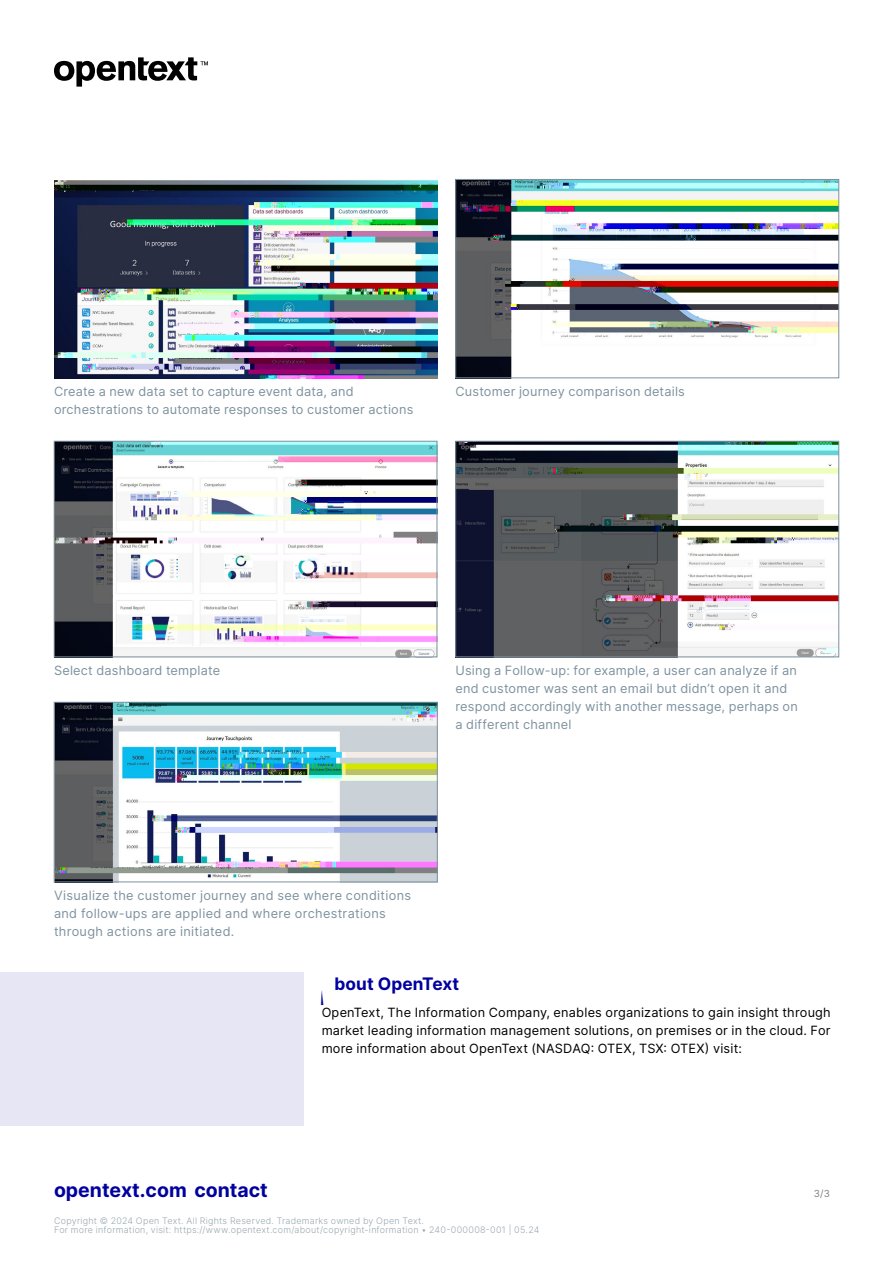
<style>
.page{position:relative;width:893px;height:1263px;background:#fff}
.page>*{position:absolute;margin:0;border:0;box-sizing:border-box;transform-origin:0 0}
.t1{font:700 19.5px "Inter";color:#00009f}
.t2{font:700 17.25px "Inter";letter-spacing:.005em;color:#00009f}
.t3{font:12.75px/18px "Inter";letter-spacing:.015em;color:#7e929f}
.t4{font:12.75px/18px "Inter";letter-spacing:.015em;color:#000;text-align:justify}
.t5{font:9.75px "Inter";color:#808080}
.t6{font:300 9px/9px "Inter";letter-spacing:.025em;color:#98a8b2}
</style>
<div class="page">
<svg style="left:54px;top:57px;width:154px;height:30px"></svg>
<img style="left:54px;top:180px;width:383px;height:198px">
<img style="left:56px;top:443px;width:379px;height:212px">
<div style="left:54px;top:441px;width:383px;height:216px;border:1px solid #7e929f"></div>
<img style="left:56px;top:704px;width:379px;height:176px">
<div style="left:54px;top:702px;width:383px;height:180px;border:1px solid #7e929f"></div>
<img style="left:457px;top:181px;width:380px;height:195px">
<div style="left:455px;top:179px;width:384px;height:199px;border:1px solid #7e929f"></div>
<img style="left:457px;top:443px;width:380px;height:212px">
<div style="left:455px;top:441px;width:384px;height:216px;border:1px solid #7e929f"></div>
<div style="left:0;top:972px;width:304px;height:153px;background:#e6e6f5"></div>
<p class="t3" style="left:54px;top:382px;width:361px">Create a new data set to capture event data, and orchestrations to automate responses to customer actions</p>
<p class="t3" style="left:455px;top:382px;width:231px">Customer journey comparison details</p>
<p class="t3" style="left:54px;top:661px;width:168px">Select dashboard template</p>
<p class="t3" style="left:455px;top:661px;width:344px">Using a Follow-up: for example, a user can analyze if an end customer was sent an email but didn’t open it and respond accordingly with another message, perhaps on a different channel</p>
<p class="t3" style="left:54px;top:886px;width:359px">Visualize the customer journey and see where conditions and follow-ups are applied and where orchestrations through actions are initiated.</p>
<h1 class="t1" style="left:54px;top:1176px;width:215px">opentext.com/contact</h1>
<h2 class="t2" style="left:322px;top:971px;width:139px">About OpenText</h2>
<p class="t4" style="left:322px;top:1003px;width:511px">OpenText, The Information Company, enables organizations to gain insight through market leading information management solutions, on premises or in the cloud. For more information about OpenText (NASDAQ: OTEX, TSX: OTEX) visit:</p>
<p class="t5" style="left:814px;top:1186px;width:18px">3/3</p>
<p class="t6" style="left:54px;top:1216px;width:487px">Copyright © 2024 Open Text. All Rights Reserved. Trademarks owned by Open Text.<br>For more information, visit: https://www.opentext.com/about/copyright-information • 240-000008-001 | 05.24</p>
</div>
